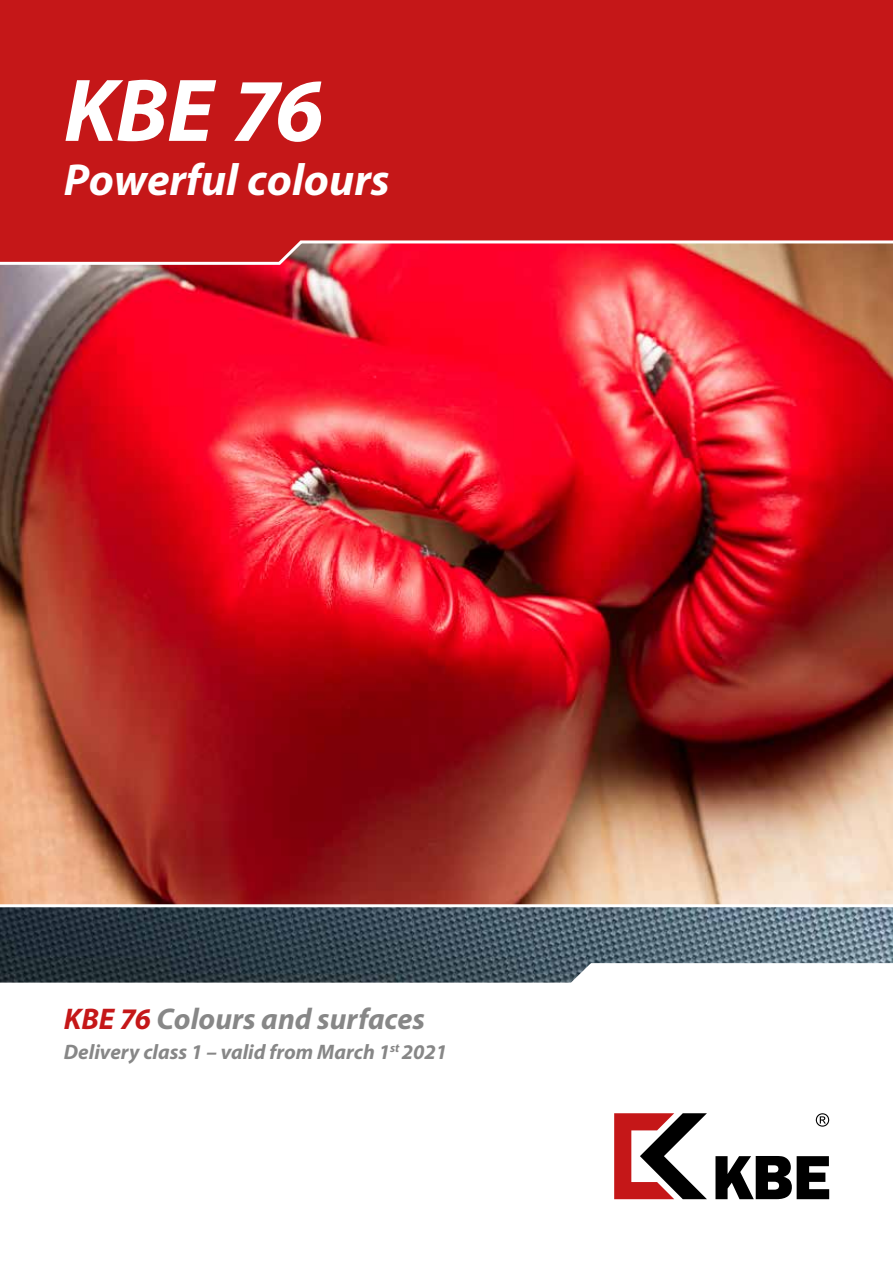
<style>
.page{position:relative;width:893px;height:1263px;background:#fff}
.page>*{position:absolute;margin:0;border:0;box-sizing:border-box;transform-origin:0 0}
.t1{font:italic 700 90px "Myriad Pro";color:#fff}
.t2{font:italic 700 45px "Myriad Pro";color:#fff}
.t3{font:italic 700 30px "Myriad Pro";color:#878787}
.t4{font:italic 700 21px "Myriad Pro";color:#878787}
.s1{color:#c51718}
</style>
<div class="page">
<img style="left:0;top:266px;width:893px;height:638px">
<img style="left:0;top:907px;width:893px;height:75px">
<div style="left:0;top:0;width:893px;height:239px;background:#c51718"></div>
<svg style="left:0;top:239px;width:893px;height:27px;background:#d9474c"></svg>
<svg style="left:614px;top:1113px;width:93px;height:86px"></svg>
<svg style="left:715px;top:1156px;width:114px;height:43px"></svg>
<svg style="left:816px;top:1113px;width:13px;height:14px"></svg>
<h1 class="t1" style="left:64px;top:52px;width:262px">KBE 76</h1>
<h2 class="t2" style="left:64px;top:151px;width:327px">Powerful colours</h2>
<h3 class="t3" style="left:64px;top:1000px;width:363px"><span class="s1">KBE 76</span> Colours and surfaces</h3>
<p class="t4" style="left:64px;top:1038px;width:385px">Delivery class 1 – valid from March 1<sup>st</sup> 2021</p>
</div>
